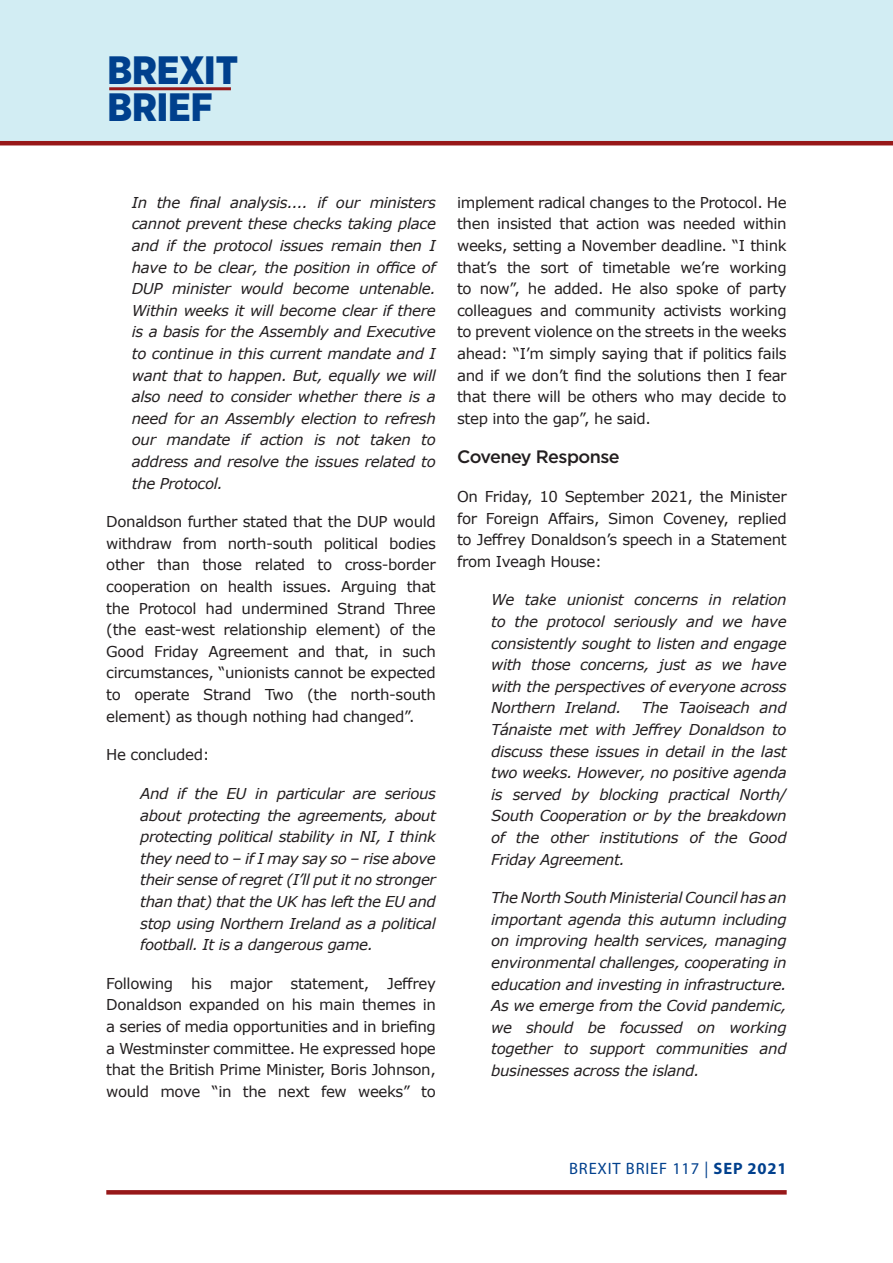
<style>
.page{position:relative;width:893px;height:1263px;background:#fff}
.page>*{position:absolute;margin:0;border:0;box-sizing:border-box;transform-origin:0 0}
.t1{font:900 39.6px/37.5px "Gotham Narrow";color:#00408d}
.t2{font:500 18px "Gotham";letter-spacing:-.03em;color:#231f20}
.t3{font:16.5px "Myriad Pro";letter-spacing:.05em;color:#00408d}
.t4{font:italic 15px/21.6px "Verdana";letter-spacing:-.025em;color:#231f20;text-align:justify}
.t5{font:15px/21.6px "Verdana";letter-spacing:-.025em;color:#231f20;text-align:justify}
.s1{font-weight:700}
</style>
<div class="page">
<div style="left:0;top:0;width:893px;height:142px;background:#d2edf3"></div>
<hr style="left:0;top:141px;width:893px;height:4px;background:#971819">
<hr style="left:109px;top:87px;width:122px;height:3px;background:#971819">
<svg style="left:106px;top:1190px;width:681px;height:4px;background:#991d1e"></svg>
<h1 class="t1" style="left:107px;top:51px;width:132px">BREXIT<br>BRIEF</h1>
<p class="t4" style="left:132px;top:191px;width:306px">In the final analysis.... if our ministers cannot prevent these checks taking place and if the protocol issues remain then I have to be clear, the position in office of DUP minister would become untenable.<br>Within weeks it will become clear if there is a basis for the Assembly and Executive to continue in this current mandate and I want that to happen. But, equally we will also need to consider whether there is a need for an Assembly election to refresh our mandate if action is not taken to address and resolve the issues related to the Protocol.</p>
<p class="t5" style="left:106px;top:511px;width:331px">Donaldson further stated that the DUP would withdraw from north-south political bodies other than those related to cross-border cooperation on health issues. Arguing that the Protocol had undermined Strand Three (the east-west relationship element) of the Good Friday Agreement and that, in such circumstances, “unionists cannot be expected to operate Strand Two (the north-south element) as though nothing had changed”.</p>
<p class="t5" style="left:106px;top:744px;width:105px">He concluded:</p>
<p class="t4" style="left:140px;top:782px;width:297px">And if the EU in particular are serious about protecting the agreements, about protecting political stability in NI, I think they need to – if I may say so – rise above their sense of regret (I’ll put it no stronger than that) that the UK has left the EU and stop using Northern Ireland as a political football. It is a dangerous game.</p>
<p class="t5" style="left:106px;top:972px;width:331px">Following his major statement, Jeffrey Donaldson expanded on his main themes in a series of media opportunities and in briefing a Westminster committee. He expressed hope that the British Prime Minister, Boris Johnson, would move “in the next few weeks” to</p>
<p class="t5" style="left:457px;top:191px;width:331px">implement radical changes to the Protocol. He then insisted that action was needed within weeks, setting a November deadline. “I think that’s the sort of timetable we’re working to now”, he added. He also spoke of party colleagues and community activists working to prevent violence on the streets in the weeks ahead: “I’m simply saying that if politics fails and if we don’t find the solutions then I fear that there will be others who may decide to step into the gap”, he said.</p>
<p class="t2" style="left:457px;top:445px;width:164px">Coveney Response</p>
<p class="t5" style="left:457px;top:485px;width:331px">On Friday, 10 September 2021, the Minister for Foreign Affairs, Simon Coveney, replied to Jeffrey Donaldson’s speech in a Statement from Iveagh House:</p>
<p class="t4" style="left:491px;top:589px;width:297px">We take unionist concerns in relation to the protocol seriously and we have consistently sought to listen and engage with those concerns, just as we have with the perspectives of everyone across Northern Ireland.</p>
<p class="t4" style="left:491px;top:697px;width:297px;text-indent:150px">The Taoiseach and Tánaiste met with Jeffrey Donaldson to discuss these issues in detail in the last two weeks. However, no positive agenda is served by blocking practical North/ South Cooperation or by the breakdown of the other institutions of the Good Friday Agreement.</p>
<p class="t4" style="left:491px;top:887px;width:297px">The North South Ministerial Council has an important agenda this autumn including on improving health services, managing environmental challenges, cooperating in education and investing in infrastructure.<br>As we emerge from the Covid pandemic, we should be focussed on working together to support communities and businesses across the island.</p>
<p class="t3" style="left:569px;top:1158px;width:219px">BREXIT BRIEF 117 | <span class="s1">SEP 2021</span></p>
</div>
